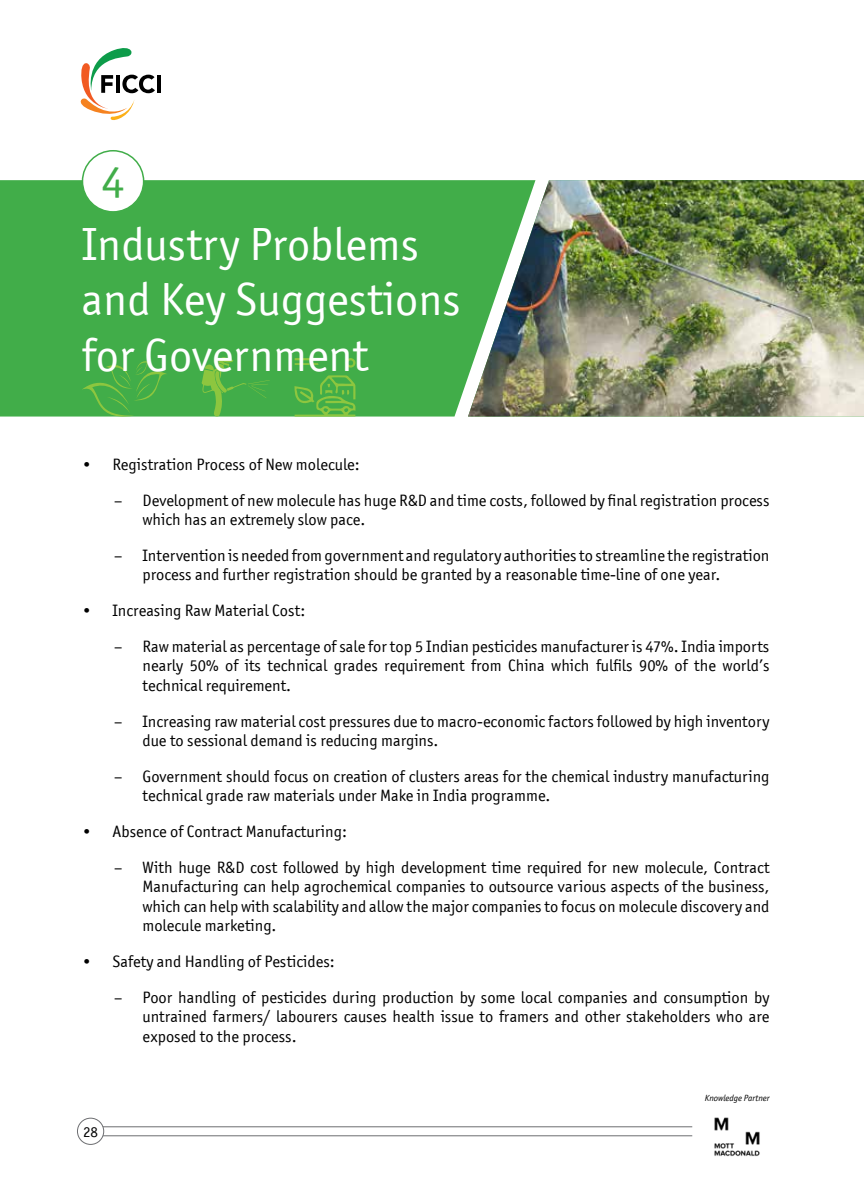
<style>
.page{position:relative;width:864px;height:1188px;background:#fff}
.page>*{position:absolute;margin:0;border:0;box-sizing:border-box;transform-origin:0 0}
.t1{font:46.5px/55.8px "Officina San ITC";color:#fff}
.t2{font:46.5px "Officina San ITC";color:#41ad49}
.t3{font:16.5px/19.5px "Officina San ITC";color:#000}
.t4{font:15px "Officina San ITC";color:#000}
.t5{font:italic 9px "Officina San ITC";color:#000}
</style>
<div class="page">
<svg style="left:80px;top:48px;width:75px;height:72px"></svg>
<hr style="left:157px;top:75px;width:4px;height:18px;background:#000">
<hr style="left:81px;top:1135px;width:611px;height:1px;background:#6d6e71">
<hr style="left:81px;top:1126px;width:611px;height:1px;background:#6d6e71">
<div style="left:77px;top:1118px;width:27px;height:26px;background:#fff;border-radius:50%"></div>
<div style="left:77px;top:1118px;width:27px;height:27px;border:1px solid #6d6e71;border-radius:50%"></div>
<img style="left:714px;top:1117px;width:46px;height:40px">
<div style="left:0;top:180px;width:468px;height:237px;background:#41ad49"></div>
<img style="left:468px;top:180px;width:396px;height:237px">
<div style="left:82px;top:151px;width:62px;height:61px;background:#fff;border-radius:50%"></div>
<div style="left:82px;top:150px;width:62px;height:63px;border:2px solid #41ad49;border-radius:50%"></div>
<svg style="left:82px;top:358px;width:86px;height:59px;background:#49af49"></svg>
<svg style="left:201px;top:357px;width:69px;height:60px;background:#4fb148"></svg>
<svg style="left:294px;top:358px;width:62px;height:59px;background:#55b346"></svg>
<h1 class="t2" style="left:101px;top:154px;width:25px">4</h1>
<h1 class="t1" style="left:82px;top:216px;width:380px">Industry Problems and Key Suggestions for Government</h1>
<p class="t3" style="left:81px;top:455px;width:280px">• Registration Process of New molecule:</p>
<p class="t3" style="left:142px;top:490px;width:628px;text-indent:-28px">– Development of new molecule has huge R&amp;D and time costs, followed by final registration process which has an extremely slow pace.</p>
<p class="t3" style="left:142px;top:546px;width:629px;text-indent:-28px">– Intervention is needed from government and regulatory authorities to streamline the registration process and further registration should be granted by a reasonable time-line of one year.</p>
<p class="t3" style="left:81px;top:601px;width:226px">• Increasing Raw Material Cost:</p>
<p class="t3" style="left:142px;top:636px;width:628px;text-align:justify;text-indent:-28px">– Raw material as percentage of sale for top 5 Indian pesticides manufacturer is 47%. India imports nearly 50% of its technical grades requirement from China which fulfils 90% of the world’s technical requirement.</p>
<p class="t3" style="left:142px;top:711px;width:629px;text-indent:-28px">– Increasing raw material cost pressures due to macro-economic factors followed by high inventory due to sessional demand is reducing margins.</p>
<p class="t3" style="left:142px;top:766px;width:629px;text-indent:-28px">– Government should focus on creation of clusters areas for the chemical industry manufacturing technical grade raw materials under Make in India programme.</p>
<p class="t3" style="left:81px;top:822px;width:267px">• Absence of Contract Manufacturing:</p>
<p class="t3" style="left:142px;top:857px;width:629px;text-align:justify;text-indent:-28px">– With huge R&amp;D cost followed by high development time required for new molecule, Contract Manufacturing can help agrochemical companies to outsource various aspects of the business, which can help with scalability and allow the major companies to focus on molecule discovery and molecule marketing.</p>
<p class="t3" style="left:81px;top:952px;width:255px">• Safety and Handling of Pesticides:</p>
<p class="t3" style="left:142px;top:987px;width:629px;text-align:justify;text-indent:-28px">– Poor handling of pesticides during production by some local companies and consumption by untrained farmers/ labourers causes health issue to framers and other stakeholders who are exposed to the process.</p>
<p class="t4" style="left:83px;top:1123px;width:17px">28</p>
<p class="t5" style="left:705px;top:1093px;width:66px">Knowledge Partner</p>
</div>
